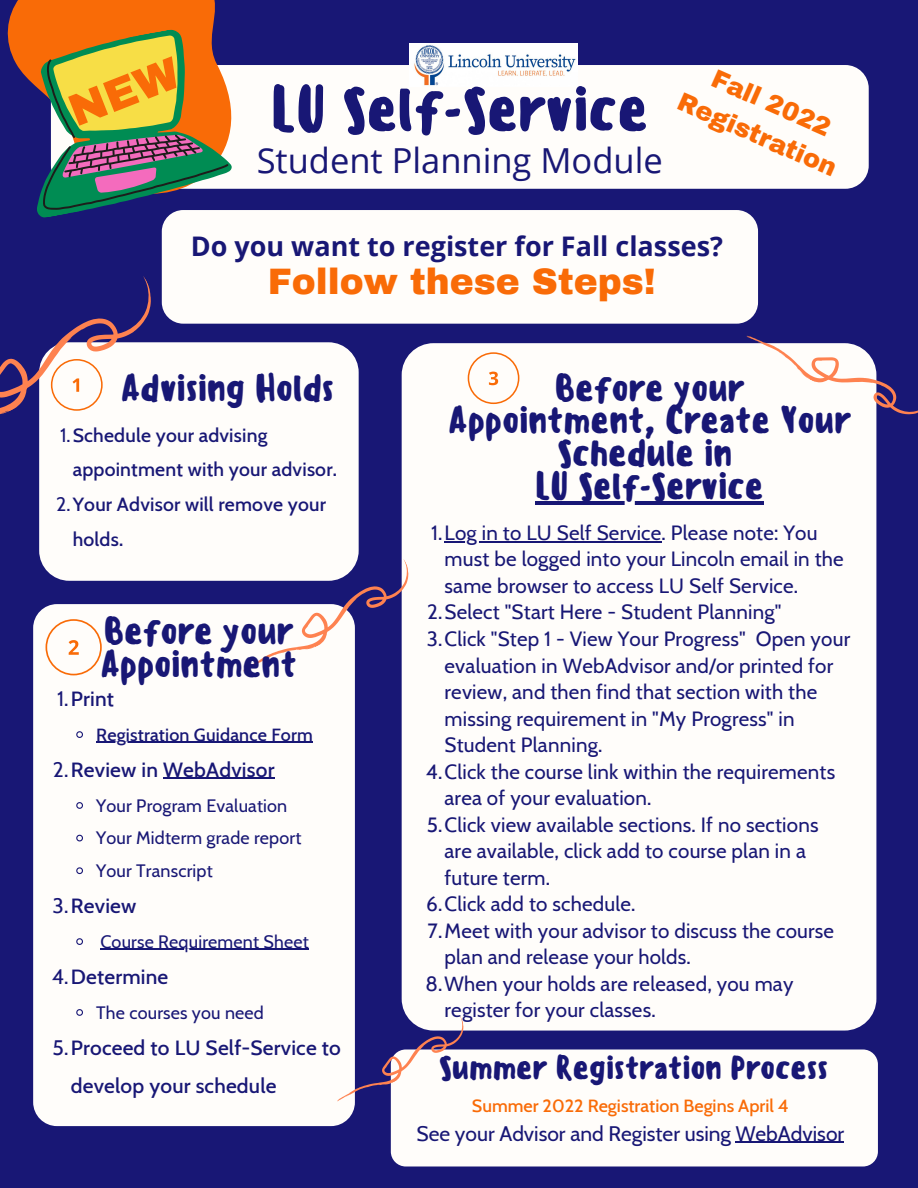
<style>
.page{position:relative;width:918px;height:1188px;background:#181775}
.page>*{position:absolute;margin:0;border:0;box-sizing:border-box;transform-origin:0 0}
.t1{font:500 60.15px "Sensei";letter-spacing:-.025em;color:#181775}
.t2{font:500 36.45px/32.7px "Sensei";letter-spacing:-.025em;color:#181775;text-align:center}
.t3{font:900 36px "Archivo";color:#f96b07}
.t4{font:34.5px "Open Sans";color:#181775}
.t5{font:500 31.95px "Sensei";letter-spacing:-.025em;color:#181775}
.t6{font:700 27px "Open Sans";color:#181775}
.t7{font:900 25.5px "Archivo";color:#f96b07}
.t8{font:500 21px/38.2px "Cabin";letter-spacing:.01em;color:#181775}
.t9{font:21px "Cabin";color:#181775}
.t10{font:20.55px/26.5px "Cabin";letter-spacing:.01em;color:#181775}
.t11{font:500 19.5px/34.8px "Cabin";letter-spacing:.01em;color:#181775}
.t12{font:18px "Cabin";letter-spacing:.01em;color:#181775}
.t13{font:500 18px "Cabin";color:#f96b07}
.t14{font:500 18px "Cabin";letter-spacing:.01em;color:#181775}
.s1{font-weight:400}
</style>
<div class="page">
<div style="left:51px;top:65px;width:818px;height:124px;background:#fffdfa;border-radius:23px"></div>
<div style="left:402px;top:343px;width:474px;height:688px;background:#fffdfa;border-radius:32px"></div>
<div style="left:39px;top:342px;width:320px;height:239px;background:#fffdfa;border-radius:30px"></div>
<div style="left:162px;top:210px;width:596px;height:114px;background:#fffdfa;border-radius:21px"></div>
<svg style="left:7px;top:0;width:293px;height:246px"></svg>
<svg style="left:10px;top:23px;width:225px;height:196px"></svg>
<div style="left:33px;top:604px;width:322px;height:522px;background:#fffdfa;border-radius:24px"></div>
<svg style="left:226px;top:558px;width:183px;height:122px"></svg>
<svg style="left:0;top:276px;width:172px;height:185px"></svg>
<svg style="left:46px;top:619px;width:56px;height:56px"></svg>
<svg style="left:468px;top:352px;width:51px;height:52px"></svg>
<hr style="left:535px;top:501px;width:228px;height:3px;background:#181775">
<svg style="left:741px;top:304px;width:177px;height:131px"></svg>
<img style="left:410px;top:44px;width:167px;height:42px">
<hr style="left:445px;top:541px;width:217px;height:1px;background:#181775">
<svg style="left:76px;top:731px;width:7px;height:7px"></svg>
<hr style="left:96px;top:742px;width:217px;height:1px;background:#181775">
<hr style="left:163px;top:778px;width:112px;height:1px;background:#181775">
<svg style="left:76px;top:802px;width:7px;height:7px"></svg>
<svg style="left:76px;top:834px;width:7px;height:8px"></svg>
<svg style="left:76px;top:867px;width:7px;height:8px"></svg>
<svg style="left:76px;top:938px;width:7px;height:7px"></svg>
<hr style="left:100px;top:949px;width:209px;height:1px;background:#181775">
<svg style="left:76px;top:1009px;width:7px;height:7px"></svg>
<div style="left:391px;top:1049px;width:487px;height:117px;background:#fffdfa;border-radius:15px"></div>
<hr style="left:736px;top:1142px;width:108px;height:1px;background:#181775">
<svg style="left:337px;top:1015px;width:137px;height:93px"></svg>
<svg style="left:18px;top:32px;width:213px;height:181px"></svg>
<p class="t1" style="left:271px;top:74px;width:380px">LU Self-Service</p>
<p class="t4" style="left:257px;top:137px;width:408px">Student Planning Module</p>
<p class="t7" style="left:719px;top:64px;width:129px;rotate:24deg">Fall 2022</p>
<p class="t7" style="left:685px;top:87px;width:173px;rotate:24deg">Registration</p>
<p class="t6" style="left:191px;top:228px;width:534px">Do you want to register for Fall classes?</p>
<p class="t3" style="left:268px;top:262px;width:389px">Follow these Steps!</p>
<p class="t2" style="left:120px;top:372px;width:216px">Advising Holds</p>
<p class="t11" style="left:73px;top:417px;width:266px;text-indent:-13px"><span class="s1">1.</span>Schedule your advising appointment with your advisor.</p>
<p class="t11" style="left:73px;top:487px;width:255px;text-indent:-17px"><span class="s1">2.</span>Your Advisor will remove your holds.</p>
<p class="t2" style="left:100px;top:615px;width:199px;text-align:left">Before your<br>Appointment</p>
<p class="t8" style="left:57px;top:679px;width:58px"><span class="s1">1.</span>Print</p>
<p class="t14" style="left:96px;top:723px;width:218px">Registration Guidance Form</p>
<p class="t8" style="left:53px;top:750px;width:223px"><span class="s1">2.</span>Review in WebAdvisor</p>
<p class="t12" style="left:96px;top:794px;width:193px">Your Program Evaluation</p>
<p class="t12" style="left:96px;top:827px;width:207px">Your Midterm grade report</p>
<p class="t12" style="left:96px;top:860px;width:118px">Your Transcript</p>
<p class="t8" style="left:53px;top:886px;width:85px"><span class="s1">3.</span>Review</p>
<p class="t12" style="left:100px;top:930px;width:210px">Course Requirement Sheet</p>
<p class="t8" style="left:52px;top:957px;width:118px"><span class="s1">4.</span>Determine</p>
<p class="t12" style="left:96px;top:1001px;width:169px">The courses you need</p>
<p class="t8" style="left:71px;top:1028px;width:272px;text-indent:-18px"><span class="s1">5.</span>Proceed to LU Self-Service to develop your schedule</p>
<p class="t2" style="left:448px;top:372px;width:405px">Before your<br>Appointment, Create Your<br>Schedule in</p>
<p class="t2" style="left:535px;top:469px;width:230px">LU Self-Service</p>
<p class="t10" style="left:445px;top:519px;width:401px;text-indent:-13px">1.Log in to LU Self Service. Please note: You must be logged into your Lincoln email in the same browser to access LU Self Service.</p>
<p class="t10" style="left:427px;top:599px;width:356px">2.Select "Start Here - Student Planning"</p>
<p class="t10" style="left:445px;top:625px;width:407px;text-indent:-18px">3.Click "Step 1 - View Your Progress" Open your evaluation in WebAdvisor and/or printed for review, and then find that section with the missing requirement in "My Progress" in Student Planning.</p>
<p class="t10" style="left:445px;top:758px;width:392px;text-indent:-19px">4.Click the course link within the requirements area of your evaluation.</p>
<p class="t10" style="left:445px;top:811px;width:376px;text-indent:-18px">5.Click view available sections. If no sections are available, click add to course plan in a future term.</p>
<p class="t10" style="left:426px;top:891px;width:211px">6.Click add to schedule.</p>
<p class="t10" style="left:445px;top:917px;width:391px;text-indent:-17px">7.Meet with your advisor to discuss the course plan and release your holds.</p>
<p class="t10" style="left:445px;top:970px;width:350px;text-indent:-19px">8.When your holds are released, you may register for your classes.</p>
<p class="t5" style="left:438px;top:1049px;width:392px">Summer Registration Process</p>
<p class="t13" style="left:472px;top:1095px;width:318px">Summer 2022 Registration Begins April 4</p>
<p class="t9" style="left:416px;top:1120px;width:429px">See your Advisor and Register using WebAdvisor</p>
</div>
